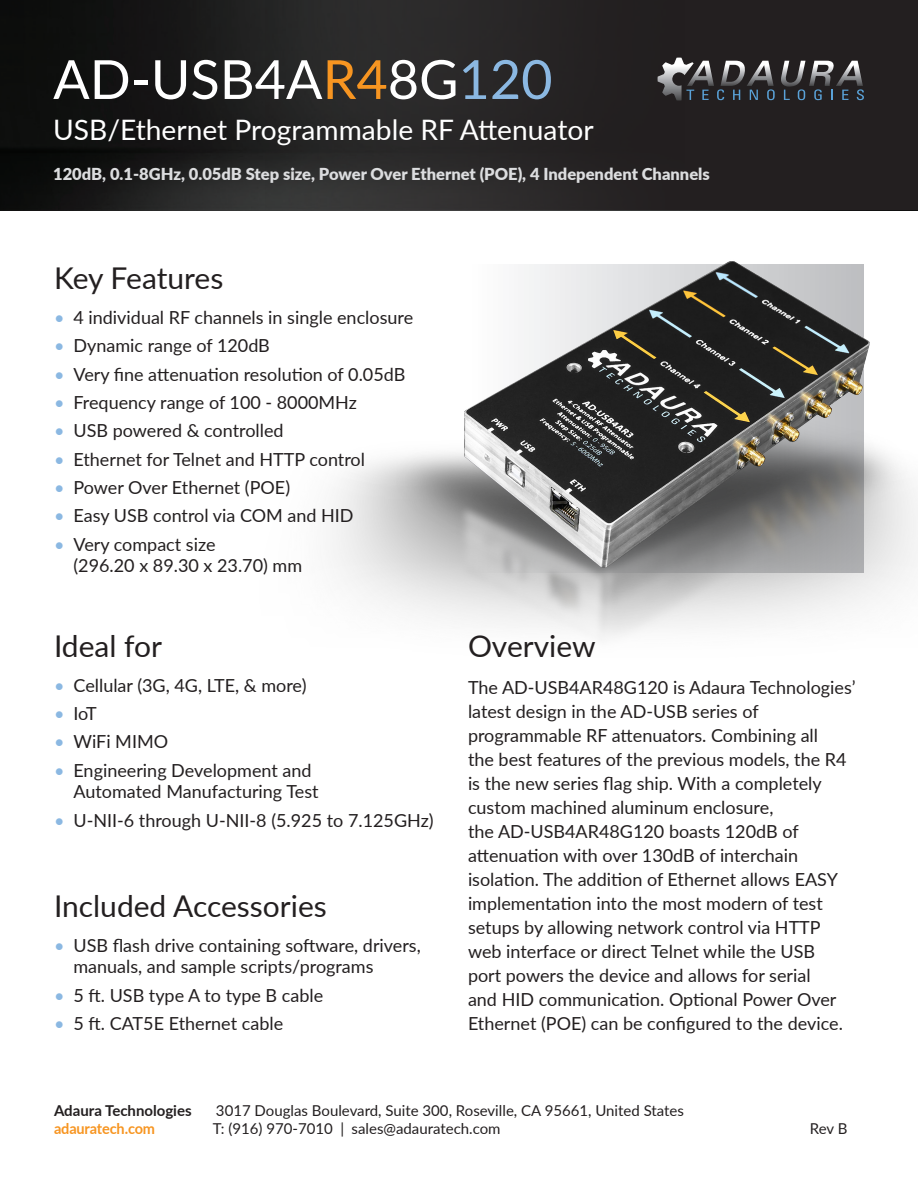
<style>
.page{position:relative;width:918px;height:1188px;background:#fff}
.page>*{position:absolute;margin:0;border:0;box-sizing:border-box;transform-origin:0 0}
.t1{font:54px "Lato";color:#fff}
.t2{font:30px "Lato";color:#231f20}
.t3{font:28.2px "Lato";color:#fff}
.Base{font:18px/24px "Lato";color:#231f20}
.t4{font:900 16.5px "Lato";color:#dcdddf}
.t5{font:15px "Lato";color:#231f20}
.t6{font:700 15px "Lato";color:#231f20}
.t7{font:700 15px "Lato";letter-spacing:-.01em;color:#f79521}
.s1{color:#f79521}
.s2{color:#8bb8e2}
</style>
<div class="page">
<img style="left:0;top:0;width:265px;height:210px">
<div style="left:265px;top:0;width:653px;height:210px;background:#231f20"></div>
<img style="left:332px;top:261px;width:586px;height:379px">
<svg style="left:658px;top:58px;width:206px;height:43px"></svg>
<h1 class="t1" style="left:53px;top:41px;width:501px">AD-USB4A<span class="s1">R4</span>8G<span class="s2">120</span></h1>
<h3 class="t3" style="left:53px;top:109px;width:542px">USB/Ethernet Programmable RF Attenuator</h3>
<p class="t4" style="left:53px;top:161px;width:658px">120dB, 0.1-8GHz, 0.05dB Step size, Power Over Ethernet (POE), 4 Independent Channels</p>
<p class="t2" style="left:54px;top:256px;width:171px">Key Features</p>
<p class="Base" style="left:54px;top:305px;width:361px"><span class="s2">•</span> 4 individual RF channels in single enclosure</p>
<p class="Base" style="left:54px;top:333px;width:217px"><span class="s2">•</span> Dynamic range of 120dB</p>
<p class="Base" style="left:54px;top:361px;width:353px"><span class="s2">•</span> Very fine attenuation resolution of 0.05dB</p>
<p class="Base" style="left:54px;top:390px;width:304px"><span class="s2">•</span> Frequency range of 100 - 8000MHz</p>
<p class="Base" style="left:54px;top:418px;width:231px"><span class="s2">•</span> USB powered &amp; controlled</p>
<p class="Base" style="left:54px;top:446px;width:313px"><span class="s2">•</span> Ethernet for Telnet and HTTP control</p>
<p class="Base" style="left:54px;top:475px;width:238px"><span class="s2">•</span> Power Over Ethernet (POE)</p>
<p class="Base" style="left:54px;top:503px;width:301px"><span class="s2">•</span> Easy USB control via COM and HID</p>
<p class="Base" style="left:74px;top:533px;width:230px;line-height:21.6px;text-indent:-20px"><span class="s2">•</span> Very compact size<br>(296.20 x 89.30 x 23.70) mm</p>
<p class="t2" style="left:54px;top:624px;width:110px">Ideal for</p>
<p class="Base" style="left:54px;top:672px;width:254px"><span class="s2">•</span> Cellular (3G, 4G, LTE, &amp; more)</p>
<p class="Base" style="left:54px;top:701px;width:44px"><span class="s2">•</span> IoT</p>
<p class="Base" style="left:54px;top:729px;width:116px"><span class="s2">•</span> WiFi MIMO</p>
<p class="Base" style="left:74px;top:759px;width:247px;line-height:21.6px;text-indent:-20px"><span class="s2">•</span> Engineering Development and<br>Automated Manufacturing Test</p>
<p class="Base" style="left:54px;top:807px;width:381px"><span class="s2">•</span> U-NII-6 through U-NII-8 (5.925 to 7.125GHz)</p>
<p class="t2" style="left:54px;top:884px;width:274px">Included Accessories</p>
<p class="Base" style="left:74px;top:934px;width:349px;line-height:21.6px;text-indent:-20px"><span class="s2">•</span> USB flash drive containing software, drivers, manuals, and sample scripts/programs</p>
<p class="Base" style="left:54px;top:982px;width:271px"><span class="s2">•</span> 5 ft. USB type A to type B cable</p>
<p class="Base" style="left:54px;top:1011px;width:231px"><span class="s2">•</span> 5 ft. CAT5E Ethernet cable</p>
<p class="t2" style="left:468px;top:624px;width:129px">Overview</p>
<p class="Base" style="left:468px;top:675px;width:389px">The AD-USB4AR48G120 is Adaura Technologies’ latest design in the AD-USB series of programmable RF attenuators. Combining all<br>the best features of the previous models, the R4 is the new series flag ship. With a completely custom machined aluminum enclosure,<br>the AD-USB4AR48G120 boasts 120dB of attenuation with over 130dB of interchain isolation. The addition of Ethernet allows EASY implementation into the most modern of test setups by allowing network control via HTTP web interface or direct Telnet while the USB<br>port powers the device and allows for serial<br>and HID communication. Optional Power Over Ethernet (POE) can be configured to the device.</p>
<p class="t6" style="left:54px;top:1099px;width:139px">Adaura Technologies</p>
<p class="t5" style="left:216px;top:1100px;width:469px">3017 Douglas Boulevard, Suite 300, Roseville, CA 95661, United States</p>
<p class="t7" style="left:54px;top:1117px;width:103px">adauratech.com</p>
<p class="t5" style="left:213px;top:1118px;width:289px">T: (916) 970-7010 | sales@adauratech.com</p>
<p class="t5" style="left:810px;top:1118px;width:39px">Rev B</p>
</div>
